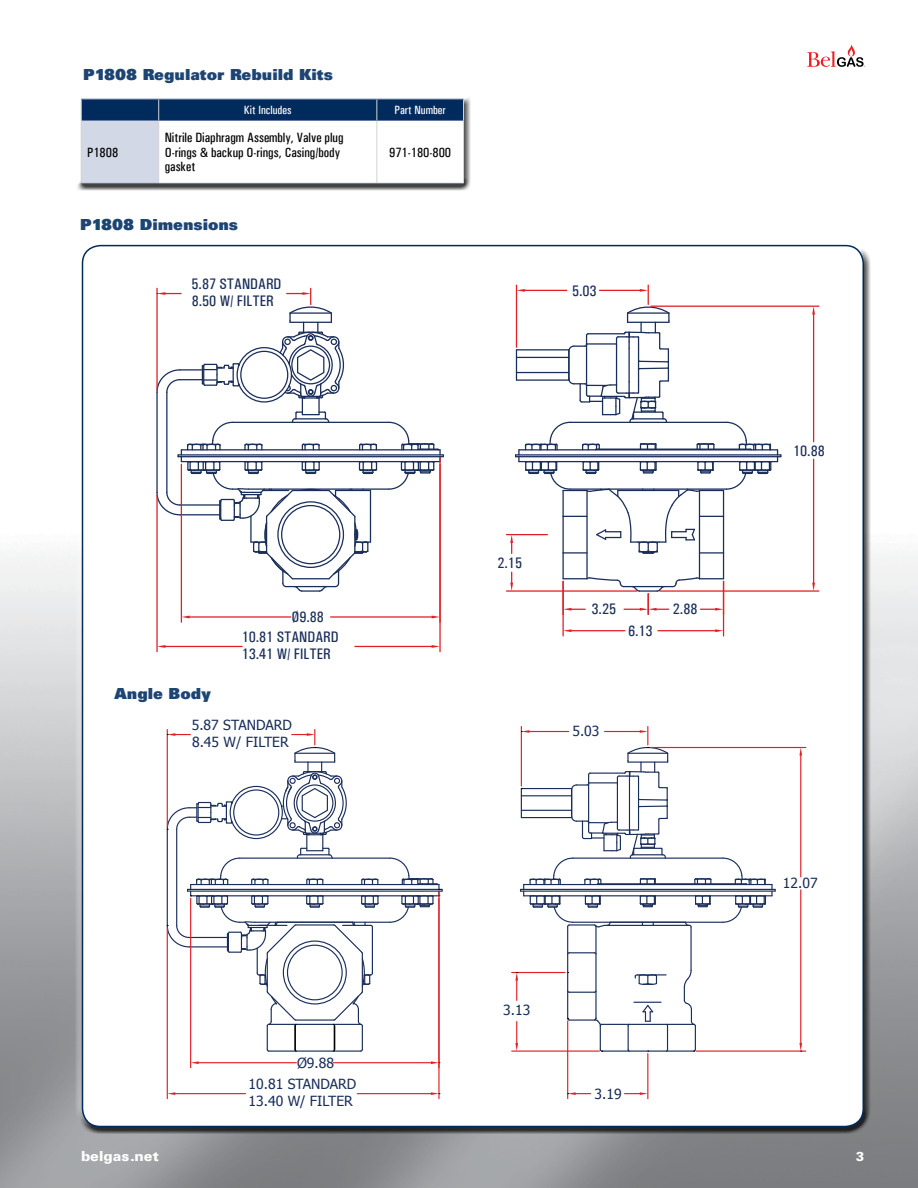
<style>
.page{position:relative;width:918px;height:1188px;background:#fff}
.page>*{position:absolute;margin:0;border:0;box-sizing:border-box;transform-origin:0 0}
.t1{font:16.5px "Univers Ultra Bold DTC";color:#1d4574}
.t2{font:500 condensed 15.3px/17.9px "Univers";color:#1a2e5a}
.t3{font:15px "Univers Black DTC";color:#fff}
.t4{font:13.95px/17.1px "Tahoma";color:#1a2e5a}
.t5{font:500 condensed 13.5px/14.2px "Univers";color:#000}
.t6{font:13.5px "Univers Black DTC";color:#fff}
.t7{font:500 condensed 12px "Univers";color:#fff}
</style>
<div class="page">
<svg style="left:807px;top:44px;width:58px;height:23px"></svg>
<div style="left:75px;top:95px;width:396px;height:95px;background:#000;opacity:.75"></div>
<hr style="left:81px;top:183px;width:78px;height:1px;background:#62779f">
<hr style="left:159px;top:183px;width:218px;height:1px;background:#62779f">
<hr style="left:377px;top:183px;width:87px;height:1px;background:#62779f">
<svg style="left:81px;top:99px;width:383px;height:84px"></svg>
<hr style="left:81px;top:120px;width:1px;height:63px;background:#d1d3d4">
<hr style="left:158px;top:121px;width:1px;height:62px;background:#d1d3d4">
<hr style="left:377px;top:121px;width:1px;height:62px;background:#d1d3d4">
<hr style="left:463px;top:120px;width:1px;height:63px;background:#d1d3d4">
<hr style="left:181px;top:449px;width:259px;height:1px;background:#1a2e5a">
<hr style="left:233px;top:422px;width:156px;height:1px;background:#1a2e5a">
<hr style="left:248px;top:488px;width:141px;height:2px;background:#1a2e5a">
<hr style="left:181px;top:461px;width:259px;height:1px;background:#1a2e5a">
<hr style="left:178px;top:456px;width:265px;height:1px;background:#1a2e5a">
<hr style="left:178px;top:454px;width:265px;height:2px;background:#1a2e5a">
<svg style="left:388px;top:421px;width:56px;height:69px"></svg>
<hr style="left:562px;top:581px;width:2px;height:55px;background:#e11f26">
<hr style="left:723px;top:581px;width:1px;height:55px;background:#e11f26">
<hr style="left:571px;top:630px;width:54px;height:1px;background:#e11f26">
<hr style="left:658px;top:630px;width:57px;height:1px;background:#e11f26">
<svg style="left:563px;top:629px;width:8px;height:3px"></svg>
<svg style="left:715px;top:629px;width:8px;height:3px"></svg>
<hr style="left:181px;top:464px;width:1px;height:158px;background:#e11f26">
<hr style="left:190px;top:616px;width:101px;height:2px;background:#e11f26">
<hr style="left:331px;top:616px;width:101px;height:2px;background:#e11f26">
<svg style="left:182px;top:616px;width:8px;height:2px"></svg>
<svg style="left:432px;top:616px;width:7px;height:2px"></svg>
<hr style="left:651px;top:306px;width:168px;height:1px;background:#e11f26">
<hr style="left:660px;top:590px;width:159px;height:2px;background:#e11f26">
<hr style="left:813px;top:315px;width:1px;height:127px;background:#e11f26">
<hr style="left:813px;top:459px;width:1px;height:124px;background:#e11f26">
<svg style="left:812px;top:306px;width:3px;height:9px"></svg>
<svg style="left:812px;top:583px;width:3px;height:8px"></svg>
<hr style="left:156px;top:495px;width:2px;height:157px;background:#e11f26">
<hr style="left:439px;top:458px;width:2px;height:194px;background:#e11f26">
<hr style="left:165px;top:646px;width:77px;height:1px;background:#e11f26">
<hr style="left:355px;top:646px;width:77px;height:1px;background:#e11f26">
<svg style="left:157px;top:645px;width:8px;height:3px"></svg>
<svg style="left:432px;top:645px;width:8px;height:3px"></svg>
<hr style="left:506px;top:590px;width:131px;height:2px;background:#e11f26">
<hr style="left:506px;top:534px;width:41px;height:1px;background:#e11f26">
<svg style="left:510px;top:285px;width:271px;height:329px"></svg>
<svg style="left:156px;top:288px;width:222px;height:304px"></svg>
<hr style="left:191px;top:884px;width:248px;height:1px;background:#1a2e5a">
<hr style="left:240px;top:858px;width:150px;height:1px;background:#1a2e5a">
<hr style="left:255px;top:922px;width:135px;height:1px;background:#1a2e5a">
<hr style="left:191px;top:895px;width:248px;height:1px;background:#1a2e5a">
<hr style="left:188px;top:891px;width:254px;height:1px;background:#1a2e5a">
<hr style="left:188px;top:889px;width:254px;height:1px;background:#1a2e5a">
<hr style="left:573px;top:858px;width:150px;height:1px;background:#1a2e5a">
<hr style="left:573px;top:922px;width:150px;height:1px;background:#1a2e5a">
<hr style="left:524px;top:895px;width:248px;height:1px;background:#1a2e5a">
<hr style="left:521px;top:891px;width:254px;height:1px;background:#1a2e5a">
<hr style="left:521px;top:889px;width:254px;height:1px;background:#1a2e5a">
<hr style="left:600px;top:883px;width:145px;height:2px;background:#1a2e5a">
<svg style="left:693px;top:878px;width:19px;height:6px"></svg>
<svg style="left:722px;top:857px;width:54px;height:66px"></svg>
<svg style="left:694px;top:895px;width:17px;height:13px"></svg>
<hr style="left:595px;top:926px;width:2px;height:92px;background:#1a2e5a">
<hr style="left:602px;top:1024px;width:92px;height:1px;background:#1a2e5a">
<hr style="left:602px;top:1051px;width:92px;height:1px;background:#1a2e5a">
<hr style="left:569px;top:1019px;width:25px;height:2px;background:#1a2e5a">
<svg style="left:684px;top:921px;width:8px;height:6px"></svg>
<hr style="left:605px;top:925px;width:84px;height:1px;background:#1a2e5a">
<hr style="left:567px;top:927px;width:1px;height:91px;background:#1a2e5a">
<svg style="left:567px;top:952px;width:30px;height:3px"></svg>
<svg style="left:567px;top:990px;width:30px;height:3px"></svg>
<svg style="left:634px;top:974px;width:32px;height:11px"></svg>
<hr style="left:690px;top:927px;width:2px;height:43px;background:#1a2e5a">
<hr style="left:190px;top:898px;width:1px;height:170px;background:#e11f26">
<hr style="left:199px;top:1062px;width:97px;height:1px;background:#e11f26">
<hr style="left:333px;top:1062px;width:98px;height:1px;background:#e11f26">
<svg style="left:191px;top:1061px;width:8px;height:3px"></svg>
<svg style="left:431px;top:1061px;width:7px;height:3px"></svg>
<hr style="left:650px;top:747px;width:156px;height:1px;background:#e11f26">
<hr style="left:696px;top:1051px;width:110px;height:1px;background:#e11f26">
<hr style="left:800px;top:756px;width:1px;height:121px;background:#e11f26">
<hr style="left:800px;top:890px;width:1px;height:153px;background:#e11f26">
<svg style="left:799px;top:748px;width:3px;height:8px"></svg>
<svg style="left:683px;top:969px;width:14px;height:83px"></svg>
<svg style="left:799px;top:1043px;width:3px;height:9px"></svg>
<hr style="left:167px;top:928px;width:1px;height:171px;background:#e11f26">
<hr style="left:438px;top:892px;width:2px;height:207px;background:#e11f26">
<hr style="left:175px;top:1093px;width:71px;height:1px;background:#e11f26">
<hr style="left:357px;top:1093px;width:74px;height:1px;background:#e11f26">
<svg style="left:167px;top:1092px;width:8px;height:3px"></svg>
<svg style="left:389px;top:857px;width:54px;height:66px"></svg>
<svg style="left:431px;top:1092px;width:9px;height:3px"></svg>
<hr style="left:512px;top:1051px;width:87px;height:1px;background:#e11f26">
<hr style="left:512px;top:972px;width:53px;height:1px;background:#e11f26">
<svg style="left:515px;top:1022px;width:3px;height:29px"></svg>
<svg style="left:593px;top:1017px;width:10px;height:35px"></svg>
<svg style="left:515px;top:972px;width:3px;height:28px"></svg>
<svg style="left:520px;top:726px;width:149px;height:202px"></svg>
<hr style="left:647px;top:1054px;width:1px;height:45px;background:#e11f26">
<hr style="left:567px;top:1021px;width:1px;height:78px;background:#e11f26">
<svg style="left:625px;top:1092px;width:23px;height:3px"></svg>
<svg style="left:627px;top:1002px;width:42px;height:50px"></svg>
<svg style="left:568px;top:1092px;width:23px;height:3px"></svg>
<svg style="left:166px;top:730px;width:214px;height:322px"></svg>
<p class="t1" style="left:83px;top:65px;width:251px">P1808 Regulator Rebuild Kits</p>
<p class="t7" style="left:244px;top:103px;width:49px">Kit Includes</p>
<p class="t7" style="left:395px;top:103px;width:53px">Part Number</p>
<p class="t5" style="left:87px;top:145px;width:33px">P1808</p>
<p class="t5" style="left:165px;top:131px;width:180px">Nitrile Diaphragm Assembly, Valve plug<br>O-rings &amp; backup O-rings, Casing/body gasket</p>
<p class="t5" style="left:389px;top:145px;width:63px">971-180-800</p>
<p class="t1" style="left:80px;top:215px;width:159px">P1808 Dimensions</p>
<p class="t2" style="left:192px;top:275px;width:91px">5.87 STANDARD<br>8.50 W/ FILTER</p>
<p class="t2" style="left:292px;top:608px;width:34px">Ø9.88</p>
<p class="t1" style="left:114px;top:683px;width:98px">Angle Body</p>
<p class="t2" style="left:242px;top:627px;width:99px">10.81 STANDARD<br>13.41 W/ FILTER</p>
<p class="t4" style="left:192px;top:716px;width:102px">5.87 STANDARD<br>8.45 W/ FILTER</p>
<p class="t4" style="left:297px;top:1054px;width:38px">Ø9.88</p>
<p class="t4" style="left:249px;top:1075px;width:109px">10.81 STANDARD<br>13.40 W/ FILTER</p>
<p class="t2" style="left:572px;top:281px;width:26px">5.03</p>
<p class="t2" style="left:498px;top:554px;width:26px">2.15</p>
<p class="t2" style="left:592px;top:600px;width:26px">3.25</p>
<p class="t2" style="left:628px;top:622px;width:26px">6.13</p>
<p class="t2" style="left:673px;top:600px;width:26px">2.88</p>
<p class="t4" style="left:572px;top:722px;width:29px">5.03</p>
<p class="t4" style="left:503px;top:1001px;width:29px">3.13</p>
<p class="t4" style="left:595px;top:1084px;width:29px">3.19</p>
<p class="t2" style="left:793px;top:442px;width:33px">10.88</p>
<p class="t4" style="left:783px;top:874px;width:36px">12.07</p>
<p class="t3" style="left:81px;top:1147px;width:79px">belgas.net</p>
<p class="t6" style="left:856px;top:1149px;width:10px">3</p>
</div>
